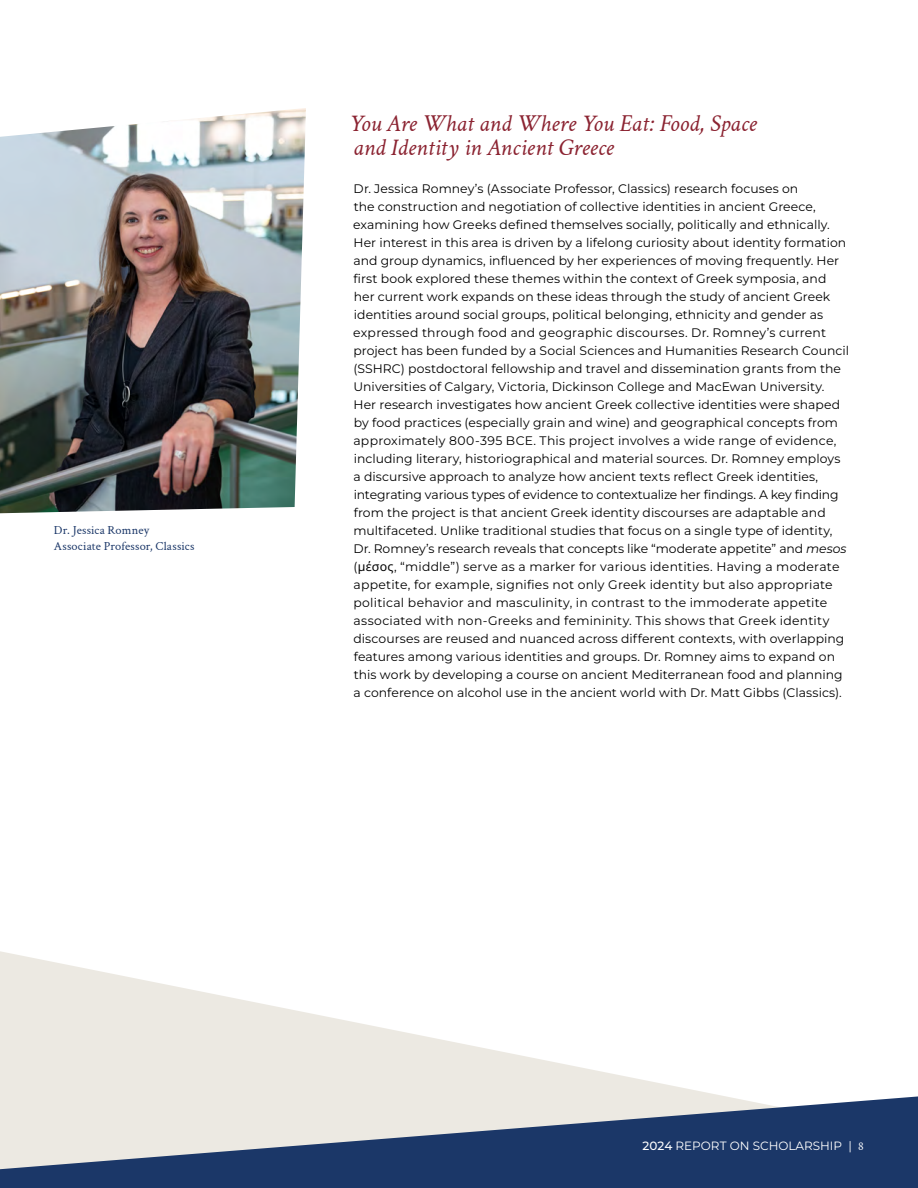
<style>
.page{position:relative;width:918px;height:1188px;background:#fff}
.page>*{position:absolute;margin:0;border:0;box-sizing:border-box;transform-origin:0 0}
.t1{font:italic 24px/24px "Crimson Text";letter-spacing:-.005em;color:#8b2331}
.t2{font:100 12.3px/18px "Montserrat";letter-spacing:.005em;color:#000}
.t3{font:12.3px/16.5px "Crimson Text";letter-spacing:.015em;color:#1b3768}
.t4{font:100 12px "Montserrat";color:#fff}
.s1{font-style:italic}
.s2{font-family:"Noto Sans";font-weight:400}
.s3{font-family:"Crimson Text";font-weight:400}
</style>
<div class="page">
<img style="left:0;top:108px;width:306px;height:405px">
<svg style="left:0;top:951px;width:722px;height:145px"></svg>
<svg style="left:0;top:1096px;width:918px;height:92px;background:#6f7e99"></svg>
<p class="t3" style="left:54px;top:521px;width:142px">Dr. Jessica Romney<br>Associate Professor, Classics</p>
<h1 class="t1" style="left:349px;top:110px;width:409px">You Are What and Where You Eat: Food, Space and Identity in Ancient Greece</h1>
<p class="t2" style="left:353px;top:179px;width:497px">Dr. Jessica Romney’s (Associate Professor, Classics) research focuses on<br>the construction and negotiation of collective identities in ancient Greece, examining how Greeks defined themselves socially, politically and ethnically.<br>Her interest in this area is driven by a lifelong curiosity about identity formation and group dynamics, influenced by her experiences of moving frequently. Her first book explored these themes within the context of Greek symposia, and her current work expands on these ideas through the study of ancient Greek identities around social groups, political belonging, ethnicity and gender as expressed through food and geographic discourses. Dr. Romney’s current project has been funded by a Social Sciences and Humanities Research Council (SSHRC) postdoctoral fellowship and travel and dissemination grants from the Universities of Calgary, Victoria, Dickinson College and MacEwan University.<br>Her research investigates how ancient Greek collective identities were shaped by food practices (especially grain and wine) and geographical concepts from approximately 800-395 BCE. This project involves a wide range of evidence, including literary, historiographical and material sources. Dr. Romney employs a discursive approach to analyze how ancient texts reflect Greek identities, integrating various types of evidence to contextualize her findings. A key finding from the project is that ancient Greek identity discourses are adaptable and multifaceted. Unlike traditional studies that focus on a single type of identity, Dr. Romney’s research reveals that concepts like “moderate appetite” and <span class="s1">mesos </span>(<span class="s2">μέσος</span>, “middle”) serve as a marker for various identities. Having a moderate appetite, for example, signifies not only Greek identity but also appropriate political behavior and masculinity, in contrast to the immoderate appetite associated with non-Greeks and femininity. This shows that Greek identity discourses are reused and nuanced across different contexts, with overlapping features among various identities and groups. Dr. Romney aims to expand on this work by developing a course on ancient Mediterranean food and planning a conference on alcohol use in the ancient world with Dr. Matt Gibbs (Classics).</p>
<p class="t4" style="left:643px;top:1138px;width:223px">2024 REPORT ON SCHOLARSHIP | <span class="s3">8</span></p>
</div>
